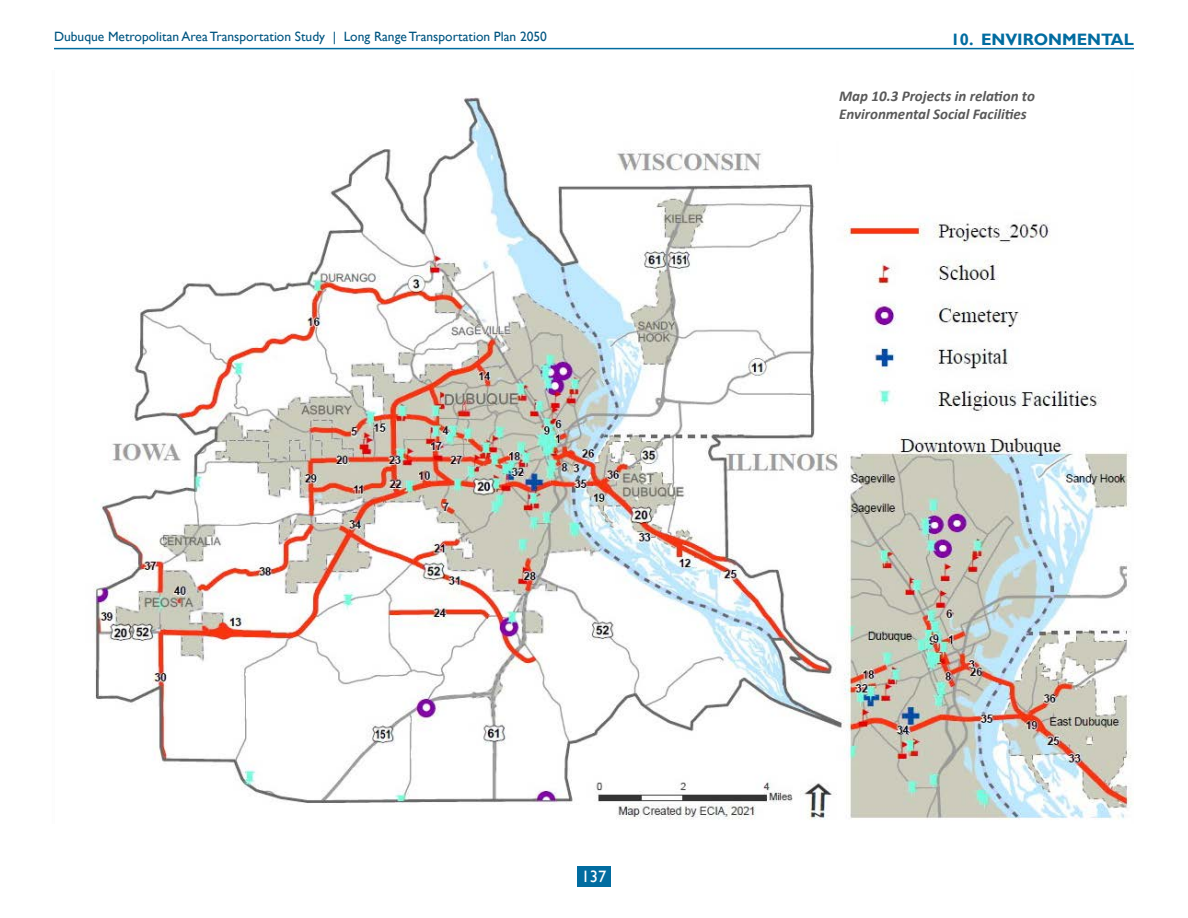
<style>
.page{position:relative;width:1188px;height:918px;background:#fff}
.page>*{position:absolute;margin:0;border:0;box-sizing:border-box;transform-origin:0 0}
.t1{font:700 16.5px "Gill Sans";color:#016ca0}
.t2{font:16.5px "Gill Sans";color:#fff}
.t3{font:italic 700 15px/18px "Calibri";color:#595959}
.t4{font:13.5px "Gill Sans";color:#005581}
</style>
<div class="page">
<div style="left:577px;top:866px;width:34px;height:20px;background:#016ca0"></div>
<hr style="left:54px;top:48px;width:1080px;height:1px;background:#016ca0">
<img style="left:93px;top:97px;width:1041px;height:723px">
<div style="left:839px;top:90px;width:255px;height:110px;background:#fff"></div>
<p class="t4" style="left:54px;top:29px;width:495px">Dubuque Metropolitan Area Transportation Study | Long Range Transportation Plan 2050</p>
<p class="t1" style="left:951px;top:29px;width:185px">10. ENVIRONMENTAL</p>
<p class="t3" style="left:839px;top:86px;width:197px">Map 10.3 Projects in relation to<br>Environmental Social Facilities</p>
<p class="t2" style="left:582px;top:867px;width:26px">137</p>
</div>
